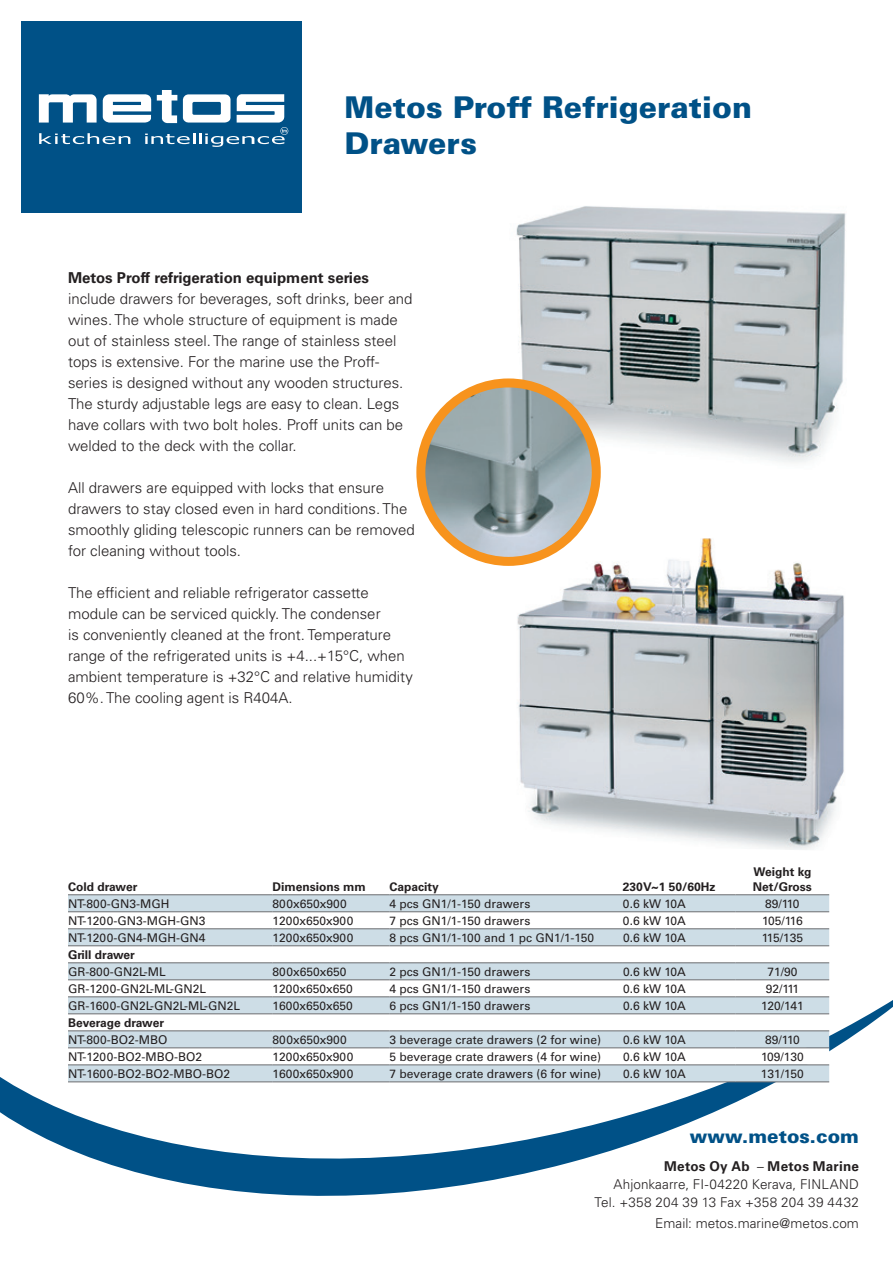
<style>
.page{position:relative;width:893px;height:1263px;background:#fff}
.page>*{position:absolute;margin:0;border:0;box-sizing:border-box;transform-origin:0 0}
.t1{font:900 30px/36px "Univers LT Std";color:#005187}
.t2{font:900 18.75px "Univers LT Std";color:#005187}
.t3{font:300 15px/21px "Univers LT Std";color:#231f20}
.t4{font:700 15px "Univers LT Std";color:#231f20}
.t5{font:300 13.5px/18px "Univers LT Std";letter-spacing:.005em;color:#231f20;text-align:right}
.t6{font:12px "Univers LT Std";color:#231f20}
.t7{font:700 12px/14.4px "Univers LT Std";color:#231f20}
.s1{font-weight:700}
</style>
<div class="page">
<div style="left:21px;top:21px;width:281px;height:191px;background:#005187"></div>
<svg style="left:39px;top:90px;width:249px;height:57px"></svg>
<svg style="left:0;top:894px;width:893px;height:302px"></svg>
<svg style="left:68px;top:895px;width:761px;height:186px;fill:#cddde6"></svg>
<hr style="left:68px;top:894px;width:205px;height:1px;background:#6c6d70">
<hr style="left:273px;top:894px;width:116px;height:1px;background:#6c6d70">
<hr style="left:389px;top:894px;width:234px;height:1px;background:#6c6d70">
<hr style="left:623px;top:894px;width:113px;height:1px;background:#6c6d70">
<hr style="left:736px;top:894px;width:93px;height:1px;background:#6c6d70">
<hr style="left:68px;top:911px;width:205px;height:1px;background:#6c6d70">
<hr style="left:273px;top:911px;width:116px;height:1px;background:#6c6d70">
<hr style="left:389px;top:911px;width:234px;height:1px;background:#6c6d70">
<hr style="left:623px;top:911px;width:113px;height:1px;background:#6c6d70">
<hr style="left:736px;top:911px;width:93px;height:1px;background:#6c6d70">
<hr style="left:68px;top:928px;width:205px;height:1px;background:#6c6d70">
<hr style="left:273px;top:928px;width:116px;height:1px;background:#6c6d70">
<hr style="left:389px;top:928px;width:234px;height:1px;background:#6c6d70">
<hr style="left:623px;top:928px;width:113px;height:1px;background:#6c6d70">
<hr style="left:736px;top:928px;width:93px;height:1px;background:#6c6d70">
<hr style="left:68px;top:945px;width:205px;height:1px;background:#6c6d70">
<hr style="left:273px;top:945px;width:116px;height:1px;background:#6c6d70">
<hr style="left:389px;top:945px;width:234px;height:1px;background:#6c6d70">
<hr style="left:623px;top:945px;width:113px;height:1px;background:#6c6d70">
<hr style="left:736px;top:945px;width:93px;height:1px;background:#6c6d70">
<hr style="left:68px;top:962px;width:205px;height:1px;background:#6c6d70">
<hr style="left:273px;top:962px;width:116px;height:1px;background:#6c6d70">
<hr style="left:389px;top:962px;width:234px;height:1px;background:#6c6d70">
<hr style="left:623px;top:962px;width:113px;height:1px;background:#6c6d70">
<hr style="left:736px;top:962px;width:93px;height:1px;background:#6c6d70">
<hr style="left:68px;top:979px;width:205px;height:1px;background:#6c6d70">
<hr style="left:273px;top:979px;width:116px;height:1px;background:#6c6d70">
<hr style="left:389px;top:979px;width:234px;height:1px;background:#6c6d70">
<hr style="left:623px;top:979px;width:113px;height:1px;background:#6c6d70">
<hr style="left:736px;top:979px;width:93px;height:1px;background:#6c6d70">
<hr style="left:68px;top:996px;width:205px;height:1px;background:#6c6d70">
<hr style="left:273px;top:996px;width:116px;height:1px;background:#6c6d70">
<hr style="left:389px;top:996px;width:234px;height:1px;background:#6c6d70">
<hr style="left:623px;top:996px;width:113px;height:1px;background:#6c6d70">
<hr style="left:736px;top:996px;width:93px;height:1px;background:#6c6d70">
<hr style="left:68px;top:1013px;width:205px;height:1px;background:#6c6d70">
<hr style="left:273px;top:1013px;width:116px;height:1px;background:#6c6d70">
<hr style="left:389px;top:1013px;width:234px;height:1px;background:#6c6d70">
<hr style="left:623px;top:1013px;width:113px;height:1px;background:#6c6d70">
<hr style="left:736px;top:1013px;width:93px;height:1px;background:#6c6d70">
<hr style="left:68px;top:1030px;width:205px;height:1px;background:#6c6d70">
<hr style="left:273px;top:1030px;width:116px;height:1px;background:#6c6d70">
<hr style="left:389px;top:1030px;width:234px;height:1px;background:#6c6d70">
<hr style="left:623px;top:1030px;width:113px;height:1px;background:#6c6d70">
<hr style="left:736px;top:1030px;width:93px;height:1px;background:#6c6d70">
<hr style="left:68px;top:1047px;width:205px;height:1px;background:#6c6d70">
<hr style="left:273px;top:1047px;width:116px;height:1px;background:#6c6d70">
<hr style="left:389px;top:1047px;width:234px;height:1px;background:#6c6d70">
<hr style="left:623px;top:1047px;width:113px;height:1px;background:#6c6d70">
<hr style="left:736px;top:1047px;width:93px;height:1px;background:#6c6d70">
<hr style="left:68px;top:1064px;width:205px;height:1px;background:#6c6d70">
<hr style="left:273px;top:1064px;width:116px;height:1px;background:#6c6d70">
<hr style="left:389px;top:1064px;width:234px;height:1px;background:#6c6d70">
<hr style="left:623px;top:1064px;width:113px;height:1px;background:#6c6d70">
<hr style="left:736px;top:1064px;width:93px;height:1px;background:#6c6d70">
<hr style="left:68px;top:1081px;width:205px;height:1px;background:#6c6d70">
<hr style="left:273px;top:1081px;width:116px;height:1px;background:#6c6d70">
<hr style="left:389px;top:1081px;width:234px;height:1px;background:#6c6d70">
<hr style="left:623px;top:1081px;width:113px;height:1px;background:#6c6d70">
<hr style="left:736px;top:1081px;width:93px;height:1px;background:#6c6d70">
<img style="left:516px;top:206px;width:330px;height:256px">
<img style="left:517px;top:538px;width:327px;height:312px">
<img style="left:421px;top:383px;width:175px;height:178px">
<div style="left:416px;top:378px;width:185px;height:188px;border:9px solid #f7931d;border-radius:50%"></div>
<h1 class="t1" style="left:344px;top:89px;width:409px">Metos Proff Refrigeration<br>Drawers</h1>
<p class="t4" style="left:68px;top:269px;width:302px">Metos Proff refrigeration equipment series</p>
<p class="t3" style="left:68px;top:288px;width:346px">include drawers for beverages, soft drinks, beer and wines. The whole structure of equipment is made out of stainless steel. The range of stainless steel tops is extensive. For the marine use the Proff&shy;series is designed without any wooden structures.<br>The sturdy adjustable legs are easy to clean. Legs have collars with two bolt holes. Proff units can be welded to the deck with the collar.</p>
<p class="t3" style="left:68px;top:477px;width:348px">All drawers are equipped with locks that ensure drawers to stay closed even in hard conditions. The smoothly gliding telescopic runners can be removed for cleaning without tools.</p>
<p class="t3" style="left:68px;top:582px;width:346px">The efficient and reliable refrigerator cassette module can be serviced quickly. The condenser<br>is conveniently cleaned at the front. Temperature range of the refrigerated units is +4...+15°C, when ambient temperature is +32°C and relative humidity 60%. The cooling agent is R404A.</p>
<p class="t7" style="left:68px;top:879px;width:71px">Cold drawer</p>
<p class="t7" style="left:273px;top:879px;width:95px">Dimensions mm</p>
<p class="t7" style="left:389px;top:879px;width:51px">Capacity</p>
<p class="t7" style="left:623px;top:879px;width:94px">230V~1 50/60Hz</p>
<p class="t7" style="left:753px;top:865px;width:61px">Weight kg<br>Net/Gross</p>
<p class="t6" style="left:68px;top:896px;width:103px">NT-800-GN3-MGH</p>
<p class="t6" style="left:273px;top:896px;width:76px">800x650x900</p>
<p class="t6" style="left:389px;top:896px;width:142px">4 pcs GN1/1-150 drawers</p>
<p class="t6" style="left:623px;top:896px;width:64px">0.6 kW 10A</p>
<p class="t6" style="left:765px;top:896px;width:36px">89/110</p>
<p class="t6" style="left:68px;top:913px;width:139px">NT-1200-GN3-MGH-GN3</p>
<p class="t6" style="left:273px;top:913px;width:82px">1200x650x900</p>
<p class="t6" style="left:389px;top:913px;width:142px">7 pcs GN1/1-150 drawers</p>
<p class="t6" style="left:623px;top:913px;width:64px">0.6 kW 10A</p>
<p class="t6" style="left:762px;top:913px;width:42px">105/116</p>
<p class="t6" style="left:68px;top:930px;width:139px">NT-1200-GN4-MGH-GN4</p>
<p class="t6" style="left:273px;top:930px;width:82px">1200x650x900</p>
<p class="t6" style="left:390px;top:930px;width:206px">8 pcs GN1/1-100 and 1 pc GN1/1-150</p>
<p class="t6" style="left:623px;top:930px;width:64px">0.6 kW 10A</p>
<p class="t6" style="left:762px;top:930px;width:43px">115/135</p>
<p class="t7" style="left:68px;top:947px;width:68px">Grill drawer</p>
<p class="t6" style="left:68px;top:964px;width:99px">GR-800-GN2L-ML</p>
<p class="t6" style="left:273px;top:964px;width:75px">800x650x650</p>
<p class="t6" style="left:390px;top:964px;width:142px">2 pcs GN1/1-150 drawers</p>
<p class="t6" style="left:623px;top:964px;width:64px">0.6 kW 10A</p>
<p class="t6" style="left:767px;top:964px;width:32px">71/90</p>
<p class="t6" style="left:68px;top:981px;width:140px">GR-1200-GN2L-ML-GN2L</p>
<p class="t6" style="left:273px;top:981px;width:82px">1200x650x650</p>
<p class="t6" style="left:390px;top:981px;width:142px">4 pcs GN1/1-150 drawers</p>
<p class="t6" style="left:623px;top:981px;width:64px">0.6 kW 10A</p>
<p class="t6" style="left:766px;top:981px;width:35px">92/111</p>
<p class="t6" style="left:68px;top:998px;width:174px">GR-1600-GN2L-GN2L-ML-GN2L</p>
<p class="t6" style="left:273px;top:998px;width:82px">1600x650x650</p>
<p class="t6" style="left:390px;top:998px;width:142px">6 pcs GN1/1-150 drawers</p>
<p class="t6" style="left:623px;top:998px;width:64px">0.6 kW 10A</p>
<p class="t6" style="left:761px;top:998px;width:44px">120/141</p>
<p class="t7" style="left:68px;top:1015px;width:97px">Beverage drawer</p>
<p class="t6" style="left:68px;top:1032px;width:101px">NT-800-BO2-MBO</p>
<p class="t6" style="left:273px;top:1032px;width:76px">800x650x900</p>
<p class="t6" style="left:390px;top:1032px;width:213px">3 beverage crate drawers (2 for wine)</p>
<p class="t6" style="left:623px;top:1032px;width:64px">0.6 kW 10A</p>
<p class="t6" style="left:765px;top:1032px;width:36px">89/110</p>
<p class="t6" style="left:68px;top:1049px;width:135px">NT-1200-BO2-MBO-BO2</p>
<p class="t6" style="left:273px;top:1049px;width:82px">1200x650x900</p>
<p class="t6" style="left:390px;top:1049px;width:213px">5 beverage crate drawers (4 for wine)</p>
<p class="t6" style="left:623px;top:1049px;width:64px">0.6 kW 10A</p>
<p class="t6" style="left:761px;top:1049px;width:44px">109/130</p>
<p class="t6" style="left:68px;top:1066px;width:163px">NT-1600-BO2-BO2-MBO-BO2</p>
<p class="t6" style="left:273px;top:1066px;width:82px">1600x650x900</p>
<p class="t6" style="left:390px;top:1066px;width:213px">7 beverage crate drawers (6 for wine)</p>
<p class="t6" style="left:623px;top:1066px;width:64px">0.6 kW 10A</p>
<p class="t6" style="left:761px;top:1066px;width:45px">131/150</p>
<p class="t2" style="left:690px;top:1124px;width:171px">www.metos.com</p>
<p class="t5" style="left:595px;top:1157px;width:266px"><span class="s1">Metos Oy Ab</span> – <span class="s1">Metos Marine<br></span>Ahjonkaarre, FI-04220 Kerava, FINLAND<br>Tel. +358 204 39 13 Fax +358 204 39 4432</p>
<p class="t5" style="left:655px;top:1214px;width:205px">Email: metos.marine@metos.com</p>
</div>
